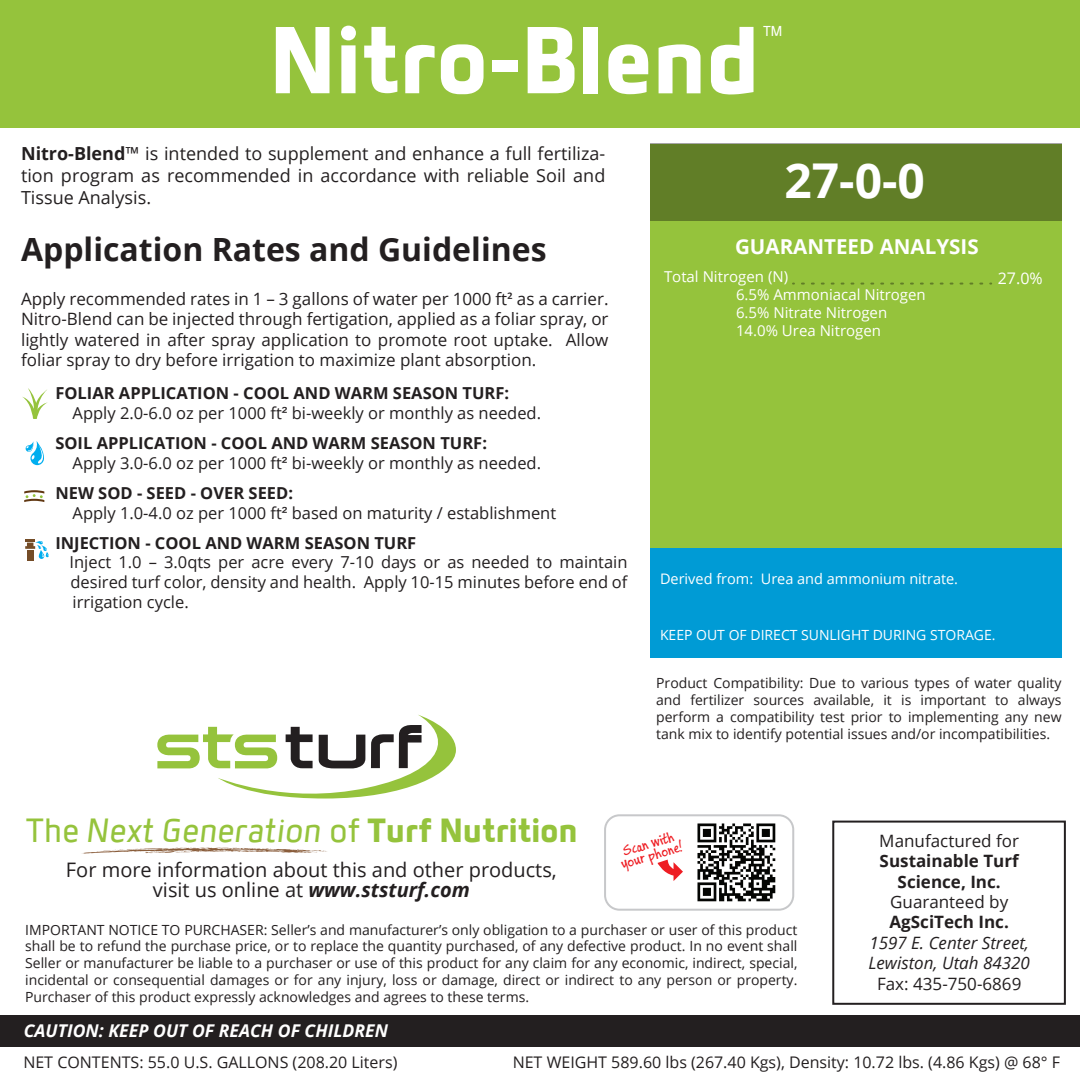
<style>
.page{position:relative;width:1080px;height:1080px;background:#fff}
.page>*{position:absolute;margin:0;border:0;box-sizing:border-box;transform-origin:0 0}
.t1{font:700 98.2px "Deria Sans";color:#fff}
.t2{font:700 48px "Open Sans";color:#fff}
.t3{font:italic 34.8px "Deria Sans";color:#95c33c}
.t4{font:700 32px "Open Sans";color:#231f20}
.t5{font:700 20.6px "Open Sans";color:#fff}
.t6{font:20px/20px "Open Sans";color:#231f20;text-align:center}
.t7{font:18px/21.6px "Open Sans";color:#231f20;text-align:justify}
.t8{font:italic 700 17.6px "Open Sans";color:#fff}
.t9{font:17px/20.4px "Open Sans";color:#231f20;text-align:justify}
.t10{font:700 17px/20.4px "Open Sans";color:#231f20;text-align:center}
.t11{font:italic 17px/20.4px "Open Sans";color:#231f20}
.t12{font:16.4px/19.8px "Open Sans";color:#231f20}
.t13{font:700 16.4px "Open Sans";color:#231f20}
.t14{font:16px "Open Sans";color:#231f20}
.t15{font:16px "Open Sans";color:#fff}
.t16{font:15px/18px "Open Sans";color:#fff}
.t17{font:15px/12px "Buxton Sketch";color:#ee1d23;text-align:center}
.t18{font:15px "Deria Sans";color:#fff}
.t19{font:14.4px "Open Sans";color:#fff}
.t20{font:14px/16.8px "Open Sans";color:#231f20;text-align:justify}
.t21{font:14px "Open Sans";color:#fff}
.s1{font-weight:700}
.s2{font-family:"Calibri"}
.s3{font-family:"Arial"}
.s4{font-style:normal}
.s5{font-weight:700;font-style:normal}
.s6{font-weight:700;font-style:italic}
</style>
<div class="page">
<div style="left:0;top:0;width:1080px;height:127px;background:#95c33c"></div>
<div style="left:650px;top:144px;width:411px;height:482px;background:#95c33c"></div>
<div style="left:0;top:1016px;width:1080px;height:31px;background:#231f20"></div>
<div style="left:650px;top:143px;width:412px;height:78px;background:#617e27"></div>
<div style="left:650px;top:549px;width:411px;height:109px;background:#009bd5"></div>
<svg style="left:802px;top:283px;width:189px;height:2px"></svg>
<div style="left:832px;top:821px;width:234px;height:184px;border:2px solid #231f20"></div>
<svg style="left:22px;top:388px;width:26px;height:31px"></svg>
<div style="left:604px;top:814px;width:190px;height:97px;border:2px solid #c7c8ca;border-radius:14px"></div>
<img style="left:697px;top:823px;width:79px;height:79px">
<svg style="left:658px;top:860px;width:25px;height:21px"></svg>
<svg style="left:157px;top:715px;width:299px;height:84px"></svg>
<svg style="left:82px;top:847px;width:245px;height:7px"></svg>
<div style="left:27px;top:550px;width:6px;height:10px;background:#744c27"></div>
<svg style="left:25px;top:539px;width:24px;height:20px"></svg>
<svg style="left:24px;top:490px;width:20px;height:12px"></svg>
<svg style="left:25px;top:441px;width:19px;height:24px"></svg>
<h1 class="t1" style="left:269px;top:5px;width:491px">Nitro-Blend</h1>
<p class="t18" style="left:763px;top:23px;width:21px">TM</p>
<p class="t7" style="left:21px;top:143px;width:586px"><span class="s1">Nitro-Blend</span>™ is intended to supplement and enhance a full fertiliza&shy;tion program as recommended in accordance with reliable Soil and Tissue Analysis.</p>
<h3 class="t4" style="left:21px;top:227px;width:527px">Application Rates and Guidelines</h3>
<p class="t9" style="left:21px;top:288px;width:589px">Apply recommended rates in 1 – 3 gallons of water per 1000 ft<span class="s2">²</span> as a carrier.<br>Nitro-Blend can be injected through fertigation, applied as a foliar spray, or lightly watered in after spray application to promote root uptake. Allow foliar spray to dry before irrigation to maximize plant absorption.</p>
<p class="t12" style="left:73px;top:383px;width:470px;text-indent:-17px"><span class="s1">FOLIAR APPLICATION - COOL AND WARM SEASON TURF:<br></span>Apply 2.0-6.0 oz per 1000 ft<span class="s3">²</span> bi-weekly or monthly as needed.</p>
<p class="t12" style="left:73px;top:433px;width:470px;text-indent:-17px"><span class="s1">SOIL APPLICATION - COOL AND WARM SEASON TURF:<br></span>Apply 3.0-6.0 oz per 1000 ft<span class="s3">²</span> bi-weekly or monthly as needed.</p>
<p class="t12" style="left:73px;top:483px;width:485px;text-indent:-17px"><span class="s1">NEW SOD - SEED - OVER SEED:<br></span>Apply 1.0-4.0 oz per 1000 ft<span class="s3">²</span> based on maturity / establishment</p>
<p class="t13" style="left:55px;top:531px;width:362px">INJECTION - COOL AND WARM SEASON TURF</p>
<p class="t12" style="left:70px;top:552px;width:560px;text-align:justify">Inject 1.0 – 3.0qts per acre every 7-10 days or as needed to maintain desired turf color, density and health. Apply 10-15 minutes before end of irrigation cycle.</p>
<h2 class="t2" style="left:784px;top:146px;width:142px">27-0-0</h2>
<h3 class="t5" style="left:735px;top:232px;width:245px">GUARANTEED ANALYSIS</h3>
<p class="t16" style="left:736px;top:267px;width:191px;text-indent:-72px">Total Nitrogen (N)<br>6.5% Ammoniacal Nitrogen<br>6.5% Nitrate Nitrogen<br>14.0% Urea Nitrogen</p>
<p class="t15" style="left:998px;top:267px;width:46px">27.0%</p>
<p class="t19" style="left:660px;top:569px;width:300px">Derived from: Urea and ammonium nitrate.</p>
<p class="t21" style="left:660px;top:625px;width:337px">KEEP OUT OF DIRECT SUNLIGHT DURING STORAGE.</p>
<p class="t20" style="left:656px;top:675px;width:407px">Product Compatibility: Due to various types of water quality and fertilizer sources available, it is important to always perform a compatibility test prior to implementing any new tank mix to identify potential issues and/or incompatibilities.</p>
<h3 class="t3" style="left:26px;top:811px;width:553px"><span class="s4">The</span> Next Generation <span class="s4">of</span> <span class="s5">Turf Nutrition</span></h3>
<h3 class="t6" style="left:66px;top:859px;width:492px">For more information about this and other products, visit us online at <span class="s6">www.ststurf.com</span></h3>
<p class="t17" style="left:616px;top:847px;width:65px;rotate:-16deg">Scan with your phone!</p>
<p class="t20" style="left:25px;top:921px;width:774px">IMPORTANT NOTICE TO PURCHASER: Seller’s and manufacturer’s only obligation to a purchaser or user of this product shall be to refund the purchase price, or to replace the quantity purchased, of any defective product. In no event shall Seller or manufacturer be liable to a purchaser or use of this product for any claim for any economic, indirect, special, incidental or consequential damages or for any injury, loss or damage, direct or indirect to any person or property.<br>Purchaser of this product expressly acknowledges and agrees to these terms.</p>
<p class="t8" style="left:24px;top:1019px;width:366px">CAUTION: KEEP OUT OF REACH OF CHILDREN</p>
<p class="t9" style="left:879px;top:830px;width:141px">Manufactured for</p>
<p class="t10" style="left:880px;top:850px;width:141px">Sustainable Turf<br>Science, Inc.</p>
<p class="t9" style="left:890px;top:891px;width:120px">Guaranteed by</p>
<p class="t10" style="left:890px;top:912px;width:121px">AgSciTech Inc.</p>
<p class="t11" style="left:869px;top:932px;width:163px">1597 E. Center Street,<br>Lewiston, Utah 84320</p>
<p class="t9" style="left:877px;top:973px;width:146px">Fax: 435-750-6869</p>
<p class="t14" style="left:23px;top:1052px;width:376px">NET CONTENTS: 55.0 U.S. GALLONS (208.20 Liters)</p>
<p class="t14" style="left:513px;top:1052px;width:549px">NET WEIGHT 589.60 lbs (267.40 Kgs), Density: 10.72 lbs. (4.86 Kgs) @ 68° F</p>
</div>
